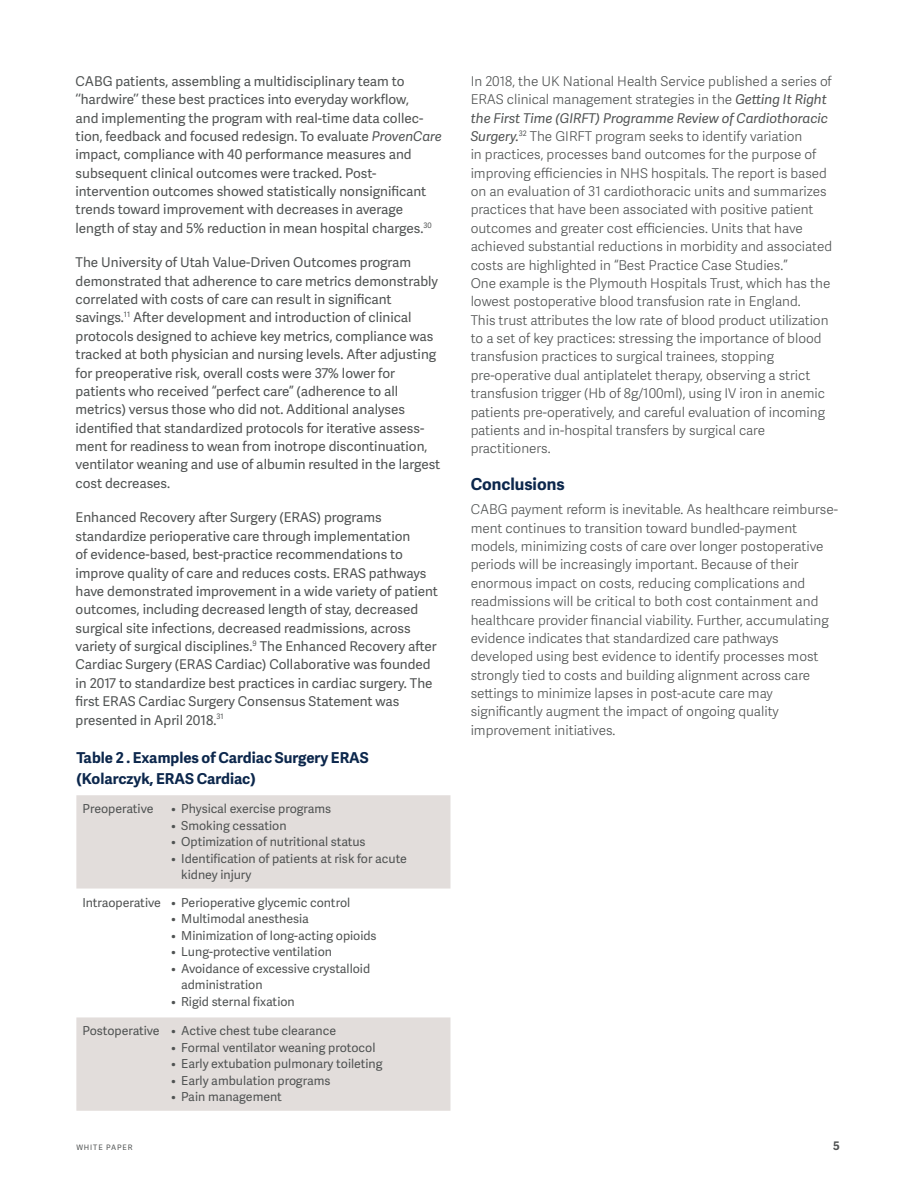
<style>
.page{position:relative;width:918px;height:1188px;background:#fff}
.page>*{position:absolute;margin:0;border:0;box-sizing:border-box;transform-origin:0 0}
.t1{font:700 16.5px "Adelle Sans";color:#0c274c}
.t2{font:700 15px/21px "Adelle Sans";color:#0c274c}
.t3{font:300 13.5px/18.3px "Adelle Sans";color:#505353}
.t4{font:13.5px/18.3px "Adelle Sans";color:#505353}
.t5{font:12.3px/16.5px "Adelle Sans";color:#505353}
.t6{font:700 12px "Adelle Sans";color:#505353}
.t7{font:7.5px "Adelle Sans";letter-spacing:.12em;color:#505353}
.s1{font-style:italic}
.s2{font-weight:400;font-style:italic}
</style>
<div class="page">
<svg style="left:76px;top:795px;width:374px;height:316px;fill:#e2dddb"></svg>
<p class="t4" style="left:76px;top:71px;width:368px">CABG patients, assembling a multidisciplinary team to ‘‘hardwire’’ these best practices into everyday workflow,<br>and implementing the program with real-time data collec&shy;tion, feedback and focused redesign. To evaluate <span class="s1">ProvenCare </span>impact, compliance with 40 performance measures and subsequent clinical outcomes were tracked. Post&shy;intervention outcomes showed statistically nonsignificant trends toward improvement with decreases in average length of stay and 5% reduction in mean hospital charges.<sup>30</sup></p>
<p class="t4" style="left:76px;top:253px;width:366px">The University of Utah Value-Driven Outcomes program demonstrated that adherence to care metrics demonstrably correlated with costs of care can result in significant savings.<sup>11</sup> After development and introduction of clinical protocols designed to achieve key metrics, compliance was tracked at both physician and nursing levels. After adjusting for preoperative risk, overall costs were 37% lower for patients who received “perfect care” (adherence to all metrics) versus those who did not. Additional analyses identified that standardized protocols for iterative assess&shy;ment for readiness to wean from inotrope discontinuation, ventilator weaning and use of albumin resulted in the largest cost decreases.</p>
<p class="t4" style="left:76px;top:508px;width:364px">Enhanced Recovery after Surgery (ERAS) programs standardize perioperative care through implementation<br>of evidence-based, best-practice recommendations to improve quality of care and reduces costs. ERAS pathways have demonstrated improvement in a wide variety of patient outcomes, including decreased length of stay, decreased surgical site infections, decreased readmissions, across variety of surgical disciplines.<sup>9</sup> The Enhanced Recovery after Cardiac Surgery (ERAS Cardiac) Collaborative was founded in 2017 to standardize best practices in cardiac surgery. The first ERAS Cardiac Surgery Consensus Statement was presented in April 2018.<sup>31</sup></p>
<p class="t2" style="left:76px;top:747px;width:294px">Table 2 . Examples of Cardiac Surgery ERAS (Kolarczyk, ERAS Cardiac)</p>
<p class="t5" style="left:82px;top:800px;width:73px">Preoperative</p>
<p class="t5" style="left:171px;top:800px;width:162px">• Physical exercise programs</p>
<p class="t5" style="left:171px;top:817px;width:117px">• Smoking cessation</p>
<p class="t5" style="left:171px;top:833px;width:196px">• Optimization of nutritional status</p>
<p class="t5" style="left:181px;top:850px;width:227px;text-indent:-10px">• Identification of patients at risk for acute kidney injury</p>
<p class="t5" style="left:82px;top:894px;width:269px">Intraoperative • Perioperative glycemic control</p>
<p class="t5" style="left:171px;top:910px;width:139px">• Multimodal anesthesia</p>
<p class="t5" style="left:171px;top:927px;width:207px">• Minimization of long-acting opioids</p>
<p class="t5" style="left:171px;top:943px;width:162px">• Lung-protective ventilation</p>
<p class="t5" style="left:181px;top:959px;width:190px;text-indent:-10px">• Avoidance of excessive crystalloid administration</p>
<p class="t5" style="left:171px;top:993px;width:125px">• Rigid sternal fixation</p>
<p class="t5" style="left:82px;top:1022px;width:255px">Postoperative • Active chest tube clearance</p>
<p class="t5" style="left:171px;top:1039px;width:206px">• Formal ventilator weaning protocol</p>
<p class="t5" style="left:171px;top:1055px;width:213px">• Early extubation pulmonary toileting</p>
<p class="t5" style="left:171px;top:1072px;width:161px">• Early ambulation programs</p>
<p class="t5" style="left:171px;top:1088px;width:112px">• Pain management</p>
<p class="t3" style="left:471px;top:71px;width:363px">In 2018, the UK National Health Service published a series of ERAS clinical management strategies in the <span class="s2">Getting It Right the First Time (GIRFT) Programme Review of Cardiothoracic Surgery.</span><sup>32</sup> The GIRFT program seeks to identify variation<br>in practices, processes band outcomes for the purpose of improving efficiencies in NHS hospitals. The report is based on an evaluation of 31 cardiothoracic units and summarizes practices that have been associated with positive patient outcomes and greater cost efficiencies. Units that have achieved substantial reductions in morbidity and associated costs are highlighted in “Best Practice Case Studies.”<br>One example is the Plymouth Hospitals Trust, which has the lowest postoperative blood transfusion rate in England.<br>This trust attributes the low rate of blood product utilization to a set of key practices: stressing the importance of blood transfusion practices to surgical trainees, stopping pre-operative dual antiplatelet therapy, observing a strict transfusion trigger (Hb of 8g/100ml), using IV iron in anemic patients pre-operatively, and careful evaluation of incoming patients and in-hospital transfers by surgical care practitioners.</p>
<p class="t1" style="left:471px;top:473px;width:95px">Conclusions</p>
<p class="t3" style="left:471px;top:500px;width:369px">CABG payment reform is inevitable. As healthcare reimburse&shy;ment continues to transition toward bundled-payment models, minimizing costs of care over longer postoperative periods will be increasingly important. Because of their enormous impact on costs, reducing complications and readmissions will be critical to both cost containment and healthcare provider financial viability. Further, accumulating evidence indicates that standardized care pathways developed using best evidence to identify processes most strongly tied to costs and building alignment across care settings to minimize lapses in post-acute care may significantly augment the impact of ongoing quality improvement initiatives.</p>
<p class="t7" style="left:76px;top:1142px;width:58px">WHITE PAPER</p>
<p class="t6" style="left:833px;top:1137px;width:8px">5</p>
</div>
